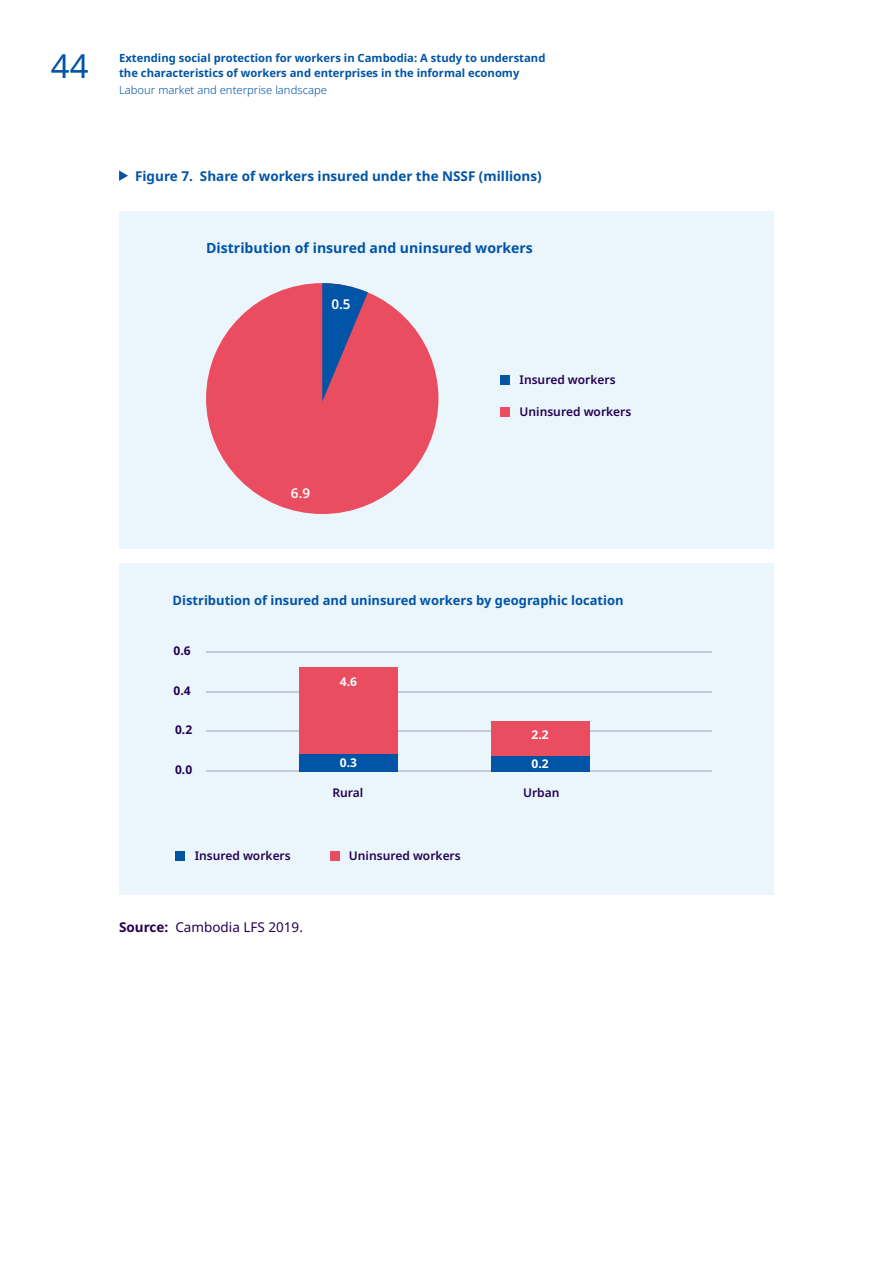
<style>
.page{position:relative;width:893px;height:1263px;background:#fff}
.page>*{position:absolute;margin:0;border:0;box-sizing:border-box;transform-origin:0 0}
.t1{font:33px "Noto Sans";color:#0154a6}
.t2{font:700 14.1px "Noto Sans";color:#0154a6}
.t3{font:700 13.5px "Noto Sans";color:#0154a6}
.t4{font:13.5px "Noto Sans";color:#230050}
.t5{font:600 13.5px "Noto Sans";color:#fff}
.t6{font:700 12.9px "Noto Sans";color:#0154a6}
.t7{font:600 12px "Noto Sans";color:#230050}
.t8{font:700 12px "Noto Sans";color:#230050}
.t9{font:700 12px "Noto Sans";color:#fff}
.t10{font:700 11.25px/15px "Noto Sans";color:#0154a6}
.t11{font:300 11.25px "Noto Sans";color:#0154a6}
.s1{font-weight:700}
</style>
<div class="page">
<div style="left:119px;top:211px;width:655px;height:337px;background:#ebf5fc"></div>
<svg style="left:119px;top:170px;width:9px;height:11px"></svg>
<div style="left:500px;top:375px;width:10px;height:9px;background:#0154a6"></div>
<div style="left:206px;top:283px;width:232px;height:231px;background:#e94d5f;border-radius:50%"></div>
<svg style="left:322px;top:283px;width:46px;height:119px"></svg>
<div style="left:500px;top:407px;width:10px;height:10px;background:#e94d5f"></div>
<div style="left:119px;top:563px;width:655px;height:332px;background:#ebf5fc"></div>
<hr style="left:206px;top:770px;width:505px;height:1px;background:#24124f">
<hr style="left:206px;top:730px;width:505px;height:2px;background:#24124f">
<hr style="left:206px;top:691px;width:505px;height:2px;background:#24124f">
<hr style="left:206px;top:651px;width:505px;height:2px;background:#24124f">
<div style="left:175px;top:851px;width:10px;height:10px;background:#0154a6"></div>
<div style="left:330px;top:851px;width:9px;height:10px;background:#e94d5f"></div>
<div style="left:299px;top:667px;width:99px;height:101px;background:#e94d5f"></div>
<div style="left:299px;top:754px;width:99px;height:17px;background:#0154a6"></div>
<div style="left:491px;top:721px;width:99px;height:47px;background:#e94d5f"></div>
<div style="left:491px;top:756px;width:99px;height:15px;background:#0154a6"></div>
<h1 class="t1" style="left:51px;top:42px;width:39px">44</h1>
<p class="t10" style="left:119px;top:51px;width:428px">Extending social protection for workers in Cambodia: A study to understand the characteristics of workers and enterprises in the informal economy</p>
<p class="t11" style="left:119px;top:82px;width:209px">Labour market and enterprise landscape</p>
<p class="t3" style="left:135px;top:166px;width:408px">Figure 7. Share of workers insured under the NSSF (millions)</p>
<p class="t2" style="left:206px;top:238px;width:328px">Distribution of insured and uninsured workers</p>
<p class="t5" style="left:331px;top:295px;width:21px">0.5</p>
<p class="t5" style="left:291px;top:484px;width:21px">6.9</p>
<p class="t7" style="left:520px;top:371px;width:98px">Insured workers</p>
<p class="t7" style="left:520px;top:404px;width:113px">Uninsured workers</p>
<p class="t6" style="left:173px;top:592px;width:453px">Distribution of insured and uninsured workers by geographic location</p>
<p class="t8" style="left:174px;top:643px;width:19px">0.6</p>
<p class="t8" style="left:174px;top:682px;width:19px">0.4</p>
<p class="t8" style="left:175px;top:721px;width:19px">0.2</p>
<p class="t8" style="left:175px;top:761px;width:19px">0.0</p>
<p class="t9" style="left:340px;top:673px;width:19px">4.6</p>
<p class="t9" style="left:340px;top:754px;width:19px">0.3</p>
<p class="t9" style="left:532px;top:726px;width:19px">2.2</p>
<p class="t9" style="left:532px;top:755px;width:19px">0.2</p>
<p class="t7" style="left:332px;top:784px;width:32px">Rural</p>
<p class="t7" style="left:523px;top:784px;width:38px">Urban</p>
<p class="t7" style="left:195px;top:847px;width:98px">Insured workers</p>
<p class="t7" style="left:349px;top:847px;width:113px">Uninsured workers</p>
<p class="t4" style="left:119px;top:918px;width:185px"><span class="s1">Source:</span> Cambodia LFS 2019.</p>
</div>
